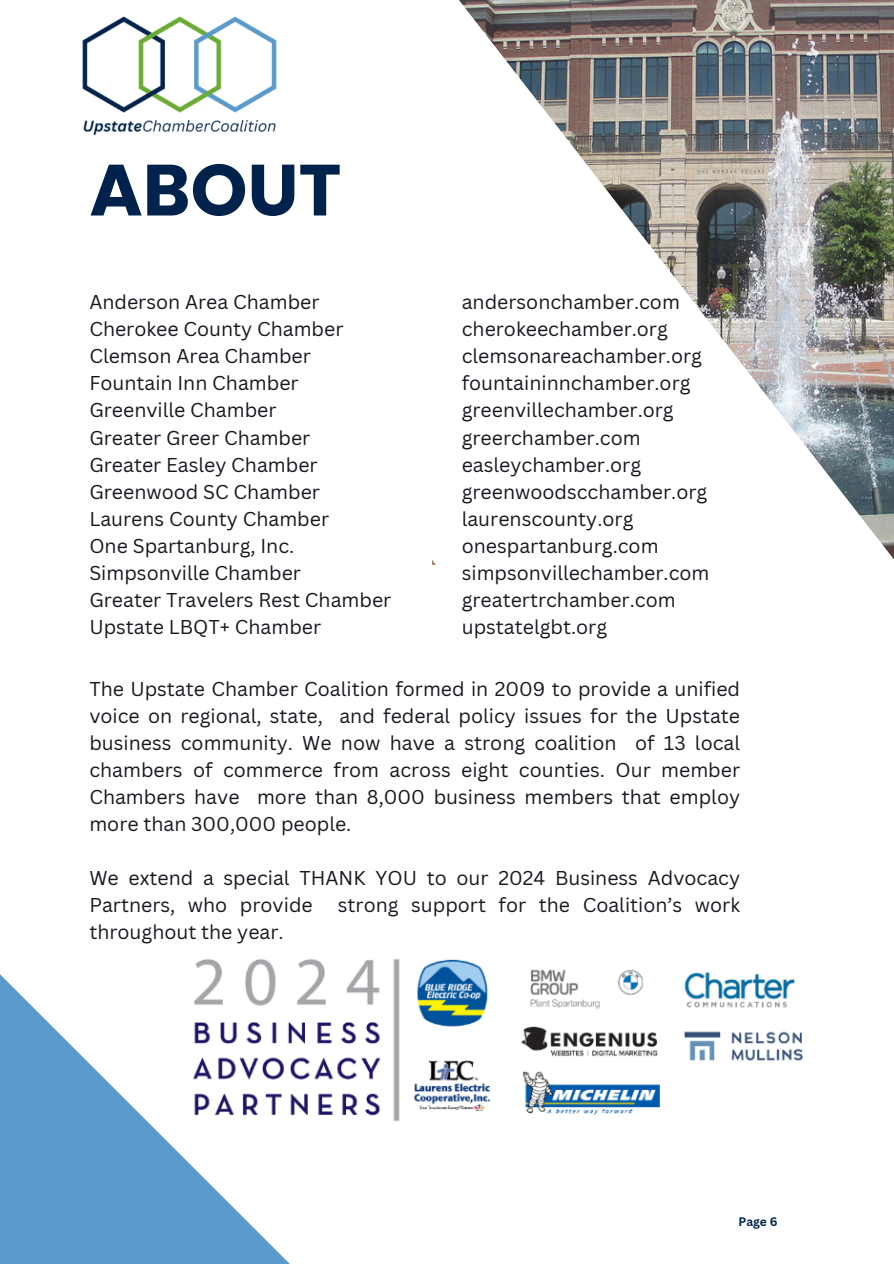
<style>
.page{position:relative;width:894px;height:1264px;background:#fff}
.page>*{position:absolute;margin:0;border:0;box-sizing:border-box;transform-origin:0 0}
.t1{font:700 72.45px "Poppins";color:#00224b}
.t2{font:19.5px/27px "Canva Sans";color:#1b161f}
.t3{font:700 12px "Canva Sans";color:#00224b}
</style>
<div class="page">
<svg style="left:0;top:974px;width:289px;height:289px;fill:#5a9acb"></svg>
<img style="left:432px;top:0;width:461px;height:565px">
<img style="left:192px;top:959px;width:611px;height:164px">
<img style="left:82px;top:16px;width:195px;height:120px">
<p class="t1" style="left:89px;top:139px;width:253px">ABOUT</p>
<p class="t2" style="left:89px;top:288px;width:303px">Anderson Area Chamber<br>Cherokee County Chamber<br>Clemson Area Chamber<br>Fountain Inn Chamber<br>Greenville Chamber<br>Greater Greer Chamber<br>Greater Easley Chamber<br>Greenwood SC Chamber<br>Laurens County Chamber<br>One Spartanburg, Inc.<br>Simpsonville Chamber<br>Greater Travelers Rest Chamber<br>Upstate LBQT+ Chamber</p>
<h1 class="t2" style="left:461px;top:288px;width:249px">andersonchamber.com cherokeechamber.org clemsonareachamber.org fountaininnchamber.org greenvillechamber.org greerchamber.com easleychamber.org greenwoodscchamber.org laurenscounty.org onespartanburg.com simpsonvillechamber.com greatertrchamber.com upstatelgbt.org</h1>
<h2 class="t2" style="left:89px;top:675px;width:652px;text-align:justify">The Upstate Chamber Coalition formed in 2009 to provide a unified voice on regional, state, and federal policy issues for the Upstate business community. We now have a strong coalition of 13 local chambers of commerce from across eight counties. Our member Chambers have more than 8,000 business members that employ more than 300,000 people.</h2>
<h2 class="t2" style="left:89px;top:864px;width:652px">We extend a special THANK YOU to our 2024 Business Advocacy<br>Partners, who provide</h2>
<h2 class="t2" style="left:338px;top:891px;width:403px">strong support for the Coalition’s work</h2>
<h2 class="t2" style="left:89px;top:918px;width:196px">throughout the year.</h2>
<h2 class="t3" style="left:738px;top:1212px;width:40px">Page 6</h2>
</div>
